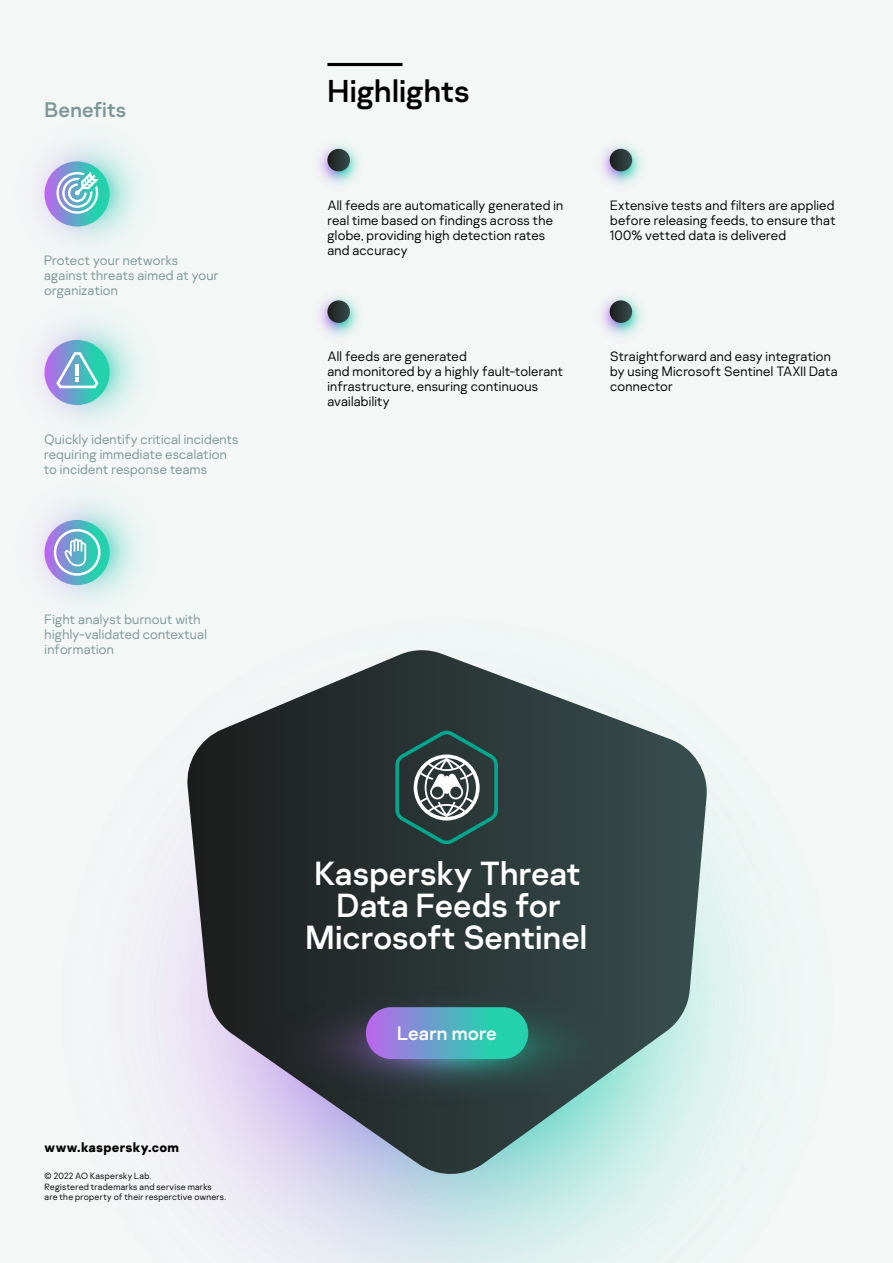
<style>
.page{position:relative;width:893px;height:1263px;background:#f3f7f6}
.page>*{position:absolute;margin:0;border:0;box-sizing:border-box;transform-origin:0 0}
.t1{font:33.3px/31.5px "Kaspersky Sans";color:#fff;text-align:center}
.t2{font:31.5px "Kaspersky Sans";letter-spacing:.005em;color:#000}
.t3{font:21px "Kaspersky Sans";color:#7d9696}
.t4{font:19.35px "Kaspersky Sans";color:#fff}
.t5{font:300 13.5px/15px "Kaspersky Sans";letter-spacing:.015em;color:#000}
.Body{font:300 13.5px/15px "Kaspersky Sans";letter-spacing:.015em;color:#7d9696}
.Body_Bold{font:700 13.5px "Kaspersky Sans";letter-spacing:.02em;color:#000}
.copyright{font:300 9px/10.5px "Kaspersky Sans";letter-spacing:.03em;color:#000}
</style>
<div class="page">
<svg style="left:185px;top:650px;width:524px;height:527px;background:#646f71"></svg>
<img style="left:262px;top:985px;width:370px;height:123px">
<svg style="left:366px;top:1007px;width:162px;height:52px;background:#5da7c5"></svg>
<svg style="left:395px;top:731px;width:103px;height:112px;background:#445e5b"></svg>
<hr style="left:327px;top:63px;width:75px;height:3px;background:#000">
<img style="left:318px;top:144px;width:41px;height:41px">
<svg style="left:327px;top:149px;width:23px;height:22px"></svg>
<img style="left:318px;top:295px;width:41px;height:42px">
<svg style="left:327px;top:300px;width:23px;height:23px"></svg>
<img style="left:601px;top:144px;width:41px;height:41px">
<div style="left:610px;top:149px;width:22px;height:22px;background:linear-gradient(to right,#1c1c1c,#364c4c);border-radius:11px"></div>
<img style="left:600px;top:295px;width:42px;height:42px">
<svg style="left:610px;top:300px;width:22px;height:23px"></svg>
<svg style="left:44px;top:161px;width:66px;height:66px;background:#6aa9ca"></svg>
<svg style="left:56px;top:172px;width:43px;height:42px"></svg>
<img style="left:39px;top:321px;width:101px;height:100px">
<svg style="left:44px;top:340px;width:66px;height:65px;background:#65a8c8"></svg>
<svg style="left:56px;top:352px;width:43px;height:36px"></svg>
<img style="left:39px;top:501px;width:101px;height:100px">
<svg style="left:44px;top:520px;width:66px;height:65px"></svg>
<svg style="left:54px;top:529px;width:47px;height:47px"></svg>
<p class="t3" style="left:45px;top:97px;width:83px">Benefits</p>
<p class="Body" style="left:44px;top:253px;width:176px">Protect your networks against threats aimed at your organization</p>
<p class="Body" style="left:44px;top:431px;width:196px">Quickly identify critical incidents requiring immediate escalation to incident response teams</p>
<p class="Body" style="left:45px;top:611px;width:164px">Fight analyst burnout with highly-validated contextual information</p>
<h3 class="t2" style="left:327px;top:72px;width:144px">Highlights</h3>
<p class="t5" style="left:327px;top:197px;width:237px">All feeds are automatically generated in real time based on findings across the globe, providing high detection rates and accuracy</p>
<p class="t5" style="left:327px;top:349px;width:237px">All feeds are generated<br>and monitored by a highly fault-tolerant infrastructure, ensuring continuous availability</p>
<p class="t5" style="left:610px;top:197px;width:227px;text-align:justify">Extensive tests and filters are applied before releasing feeds, to ensure that 100% vetted data is delivered</p>
<p class="t5" style="left:610px;top:349px;width:229px">Straightforward and easy integration by using Microsoft Sentinel TAXII Data connector</p>
<p class="Body_Bold" style="left:45px;top:1138px;width:136px">www.kaspersky.com</p>
<p class="copyright" style="left:45px;top:1170px;width:183px">© 2022 АО Kaspersky Lab.<br>Registered trademarks and servise marks are the property of their resperctive owners.</p>
<h2 class="t1" style="left:306px;top:858px;width:283px">Kaspersky Threat<br>Data Feeds for<br>Microsoft Sentinel</h2>
<p class="t4" style="left:397px;top:1022px;width:101px">Learn more</p>
</div>
